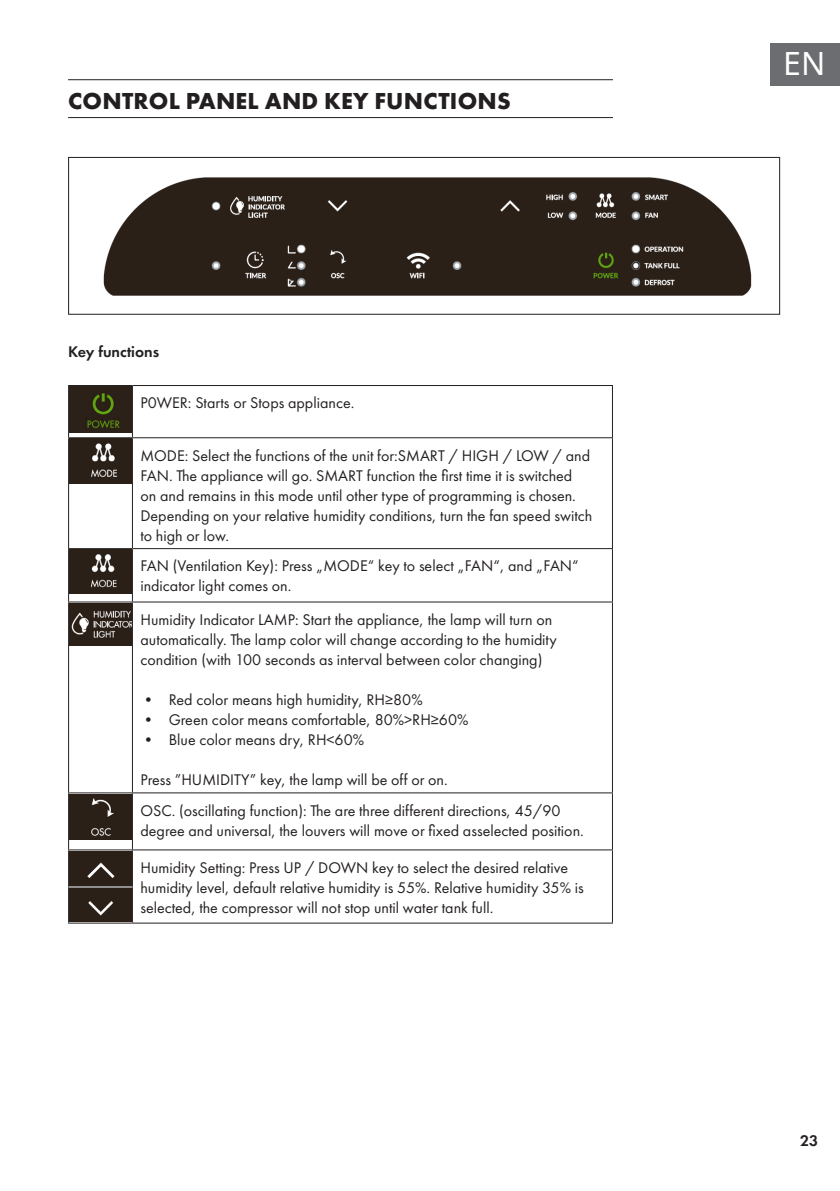
<style>
.page{position:relative;width:840px;height:1191px;background:#fff}
.page>*{position:absolute;margin:0;border:0;box-sizing:border-box;transform-origin:0 0}
.t1{font:32px "Noto Sans";color:#fff}
.Super_Headline{font:700 24px "Futura PTW08";letter-spacing:.01em;color:#231f20}
.Tabelle{font:16px/20px "Futura PTW08";color:#231f20}
.Headline{font:600 16px "Futura PTW08";color:#231f20}
</style>
<div class="page">
<div style="left:770px;top:43px;width:69px;height:42px;background:#6c6d70"></div>
<hr style="left:68px;top:79px;width:544px;height:1px;background:#231f20">
<hr style="left:68px;top:117px;width:544px;height:1px;background:#231f20">
<hr style="left:68px;top:385px;width:64px;height:1px;background:#231f20">
<hr style="left:68px;top:386px;width:1px;height:51px;background:#231f20">
<hr style="left:132px;top:385px;width:480px;height:1px;background:#231f20">
<hr style="left:132px;top:386px;width:1px;height:51px;background:#231f20">
<hr style="left:611px;top:386px;width:1px;height:51px;background:#231f20">
<hr style="left:68px;top:437px;width:64px;height:1px;background:#231f20">
<hr style="left:68px;top:438px;width:1px;height:110px;background:#231f20">
<hr style="left:132px;top:437px;width:480px;height:1px;background:#231f20">
<hr style="left:132px;top:438px;width:1px;height:110px;background:#231f20">
<hr style="left:611px;top:438px;width:1px;height:110px;background:#231f20">
<hr style="left:68px;top:548px;width:64px;height:1px;background:#231f20">
<hr style="left:68px;top:549px;width:1px;height:52px;background:#231f20">
<hr style="left:132px;top:548px;width:480px;height:1px;background:#231f20">
<hr style="left:132px;top:549px;width:1px;height:52px;background:#231f20">
<hr style="left:611px;top:549px;width:1px;height:52px;background:#231f20">
<hr style="left:68px;top:601px;width:64px;height:1px;background:#231f20">
<hr style="left:68px;top:602px;width:1px;height:190px;background:#231f20">
<hr style="left:132px;top:601px;width:480px;height:1px;background:#231f20">
<hr style="left:132px;top:602px;width:1px;height:190px;background:#231f20">
<hr style="left:611px;top:602px;width:1px;height:190px;background:#231f20">
<hr style="left:68px;top:792px;width:64px;height:1px;background:#231f20">
<hr style="left:68px;top:793px;width:1px;height:56px;background:#231f20">
<hr style="left:132px;top:792px;width:480px;height:1px;background:#231f20">
<hr style="left:132px;top:793px;width:1px;height:56px;background:#231f20">
<hr style="left:611px;top:793px;width:1px;height:56px;background:#231f20">
<hr style="left:68px;top:849px;width:64px;height:1px;background:#231f20">
<hr style="left:68px;top:850px;width:1px;height:36px;background:#231f20">
<hr style="left:132px;top:849px;width:480px;height:1px;background:#231f20">
<hr style="left:132px;top:850px;width:1px;height:36px;background:#231f20">
<hr style="left:611px;top:850px;width:1px;height:37px;background:#231f20">
<hr style="left:68px;top:886px;width:65px;height:1px;background:#231f20">
<hr style="left:68px;top:887px;width:1px;height:35px;background:#231f20">
<hr style="left:132px;top:887px;width:1px;height:35px;background:#231f20">
<hr style="left:611px;top:887px;width:1px;height:35px;background:#231f20">
<hr style="left:68px;top:922px;width:64px;height:1px;background:#231f20">
<hr style="left:132px;top:922px;width:480px;height:1px;background:#231f20">
<img style="left:70px;top:387px;width:61px;height:45px">
<img style="left:70px;top:439px;width:61px;height:44px">
<img style="left:70px;top:550px;width:61px;height:43px">
<img style="left:70px;top:603px;width:61px;height:42px">
<img style="left:70px;top:794px;width:61px;height:45px">
<img style="left:70px;top:851px;width:61px;height:35px">
<div style="left:70px;top:888px;width:61px;height:34px;background:#2b2018"></div>
<img style="left:103px;top:177px;width:649px;height:119px">
<div style="left:68px;top:157px;width:711px;height:158px;border:1px solid #231f20"></div>
<p class="Super_Headline" style="left:68px;top:85px;width:444px">CONTROL PANEL AND KEY FUNCTIONS</p>
<p class="Headline" style="left:68px;top:342px;width:93px">Key functions</p>
<p class="Tabelle" style="left:140px;top:393px;width:215px">P0WER: Starts or Stops appliance.</p>
<p class="Tabelle" style="left:140px;top:445px;width:453px">MODE: Select the functions of the unit for:SMART / HIGH / LOW / and FAN. The appliance will go. SMART function the first time it is switched<br>on and remains in this mode until other type of programming is chosen.<br>Depending on your relative humidity conditions, turn the fan speed switch to high or low.</p>
<p class="Tabelle" style="left:140px;top:556px;width:439px">FAN (Ventilation Key): Press „MODE“ key to select „FAN“, and „FAN“ indicator light comes on.</p>
<p class="Tabelle" style="left:140px;top:609px;width:417px">Humidity Indicator LAMP: Start the appliance, the lamp will turn on automatically. The lamp color will change according to the humidity condition (with 100 seconds as interval between color changing)</p>
<p class="Tabelle" style="left:140px;top:689px;width:283px">• Red color means high humidity, RH≥80%</p>
<p class="Tabelle" style="left:140px;top:709px;width:329px">• Green color means comfortable, 80%&gt;RH≥60%</p>
<p class="Tabelle" style="left:140px;top:729px;width:225px">• Blue color means dry, RH&lt;60%</p>
<p class="Tabelle" style="left:140px;top:769px;width:308px">Press ”HUMIDITY” key, the lamp will be off or on.</p>
<p class="Tabelle" style="left:140px;top:800px;width:444px">OSC. (oscillating function): The are three different directions, 45/90 degree and universal, the louvers will move or fixed asselected position.</p>
<p class="Tabelle" style="left:140px;top:857px;width:444px">Humidity Setting: Press UP / DOWN key to select the desired relative humidity level, default relative humidity is 55%. Relative humidity 35% is selected, the compressor will not stop until water tank full.</p>
<h1 class="t1" style="left:782px;top:42px;width:44px">EN</h1>
<p class="Headline" style="left:799px;top:1130px;width:19px">23</p>
</div>
